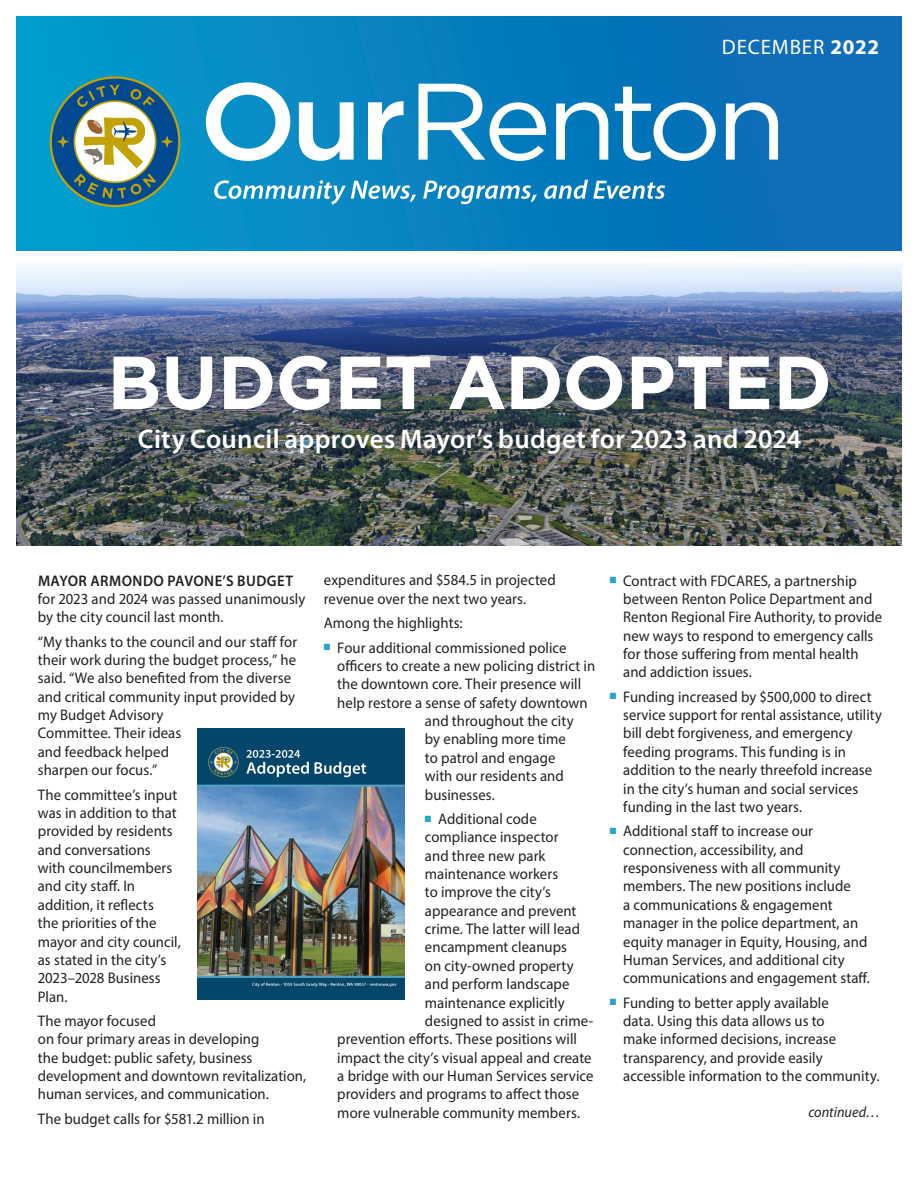
<style>
.page{position:relative;width:918px;height:1188px;background:#fff}
.page>*{position:absolute;margin:0;border:0;box-sizing:border-box;transform-origin:0 0}
.t1{font:700 75px "Gotham";letter-spacing:-.005em;color:#fff}
.t2{font:600 27px "Myriad Pro";letter-spacing:.01em;color:#fff}
.t3{font:21px "Myriad Pro";letter-spacing:.04em;color:#fff}
.t4{font:15.3px/18.3px "Myriad Pro";letter-spacing:.005em;color:#231f20;scale:.96 1}
.t5{font:600 15.3px "Myriad Pro";letter-spacing:.03em;color:#231f20;scale:.96 1}
.t6{font:italic 15px "Myriad Pro";color:#231f20;scale:.95 1}
.s1{font-weight:700}
.s2{color:#23a4d1}
</style>
<div class="page">
<img style="left:16px;top:264px;width:886px;height:281px">
<div style="left:16px;top:16px;width:886px;height:235px;background:linear-gradient(to right,#029ccc,#0c66b3)"></div>
<svg style="left:50px;top:76px;width:130px;height:131px"></svg>
<svg style="left:206px;top:82px;width:572px;height:79px"></svg>
<svg style="left:214px;top:180px;width:451px;height:25px"></svg>
<img style="left:197px;top:728px;width:208px;height:271px">
<h3 class="t3" style="left:722px;top:34px;width:159px">DECEMBER <span class="s1">2022</span></h3>
<h1 class="t1" style="left:107px;top:339px;width:726px">BUDGET ADOPTED</h1>
<h2 class="t2" style="left:138px;top:422px;width:665px">City Council approves Mayor’s budget for 2023 and 2024</h2>
<p class="t5" style="left:38px;top:571px;width:267px">MAYOR ARMONDO PAVONE’S BUDGET</p>
<p class="t4" style="left:38px;top:589px;width:280px">for 2023 and 2024 was passed unanimously by the city council last month.</p>
<p class="t4" style="left:38px;top:632px;width:272px">“My thanks to the council and our staff for their work during the budget process,” he said. “We also benefited from the diverse and critical community input provided by my Budget Advisory<br>Committee. Their ideas<br>and feedback helped<br>sharpen our focus.”</p>
<p class="t4" style="left:38px;top:785px;width:150px">The committee’s input was in addition to that provided by residents and conversations with councilmembers and city staff. In addition, it reflects<br>the priorities of the mayor and city council, as stated in the city’s<br>2023–2028 Business<br>Plan.</p>
<p class="t4" style="left:38px;top:1011px;width:281px">The mayor focused<br>on four primary areas in developing<br>the budget: public safety, business development and downtown revitalization, human services, and communication.</p>
<p class="t4" style="left:38px;top:1109px;width:238px">The budget calls for $581.2 million in</p>
<p class="t4" style="left:324px;top:571px;width:243px">expenditures and $584.5 in projected revenue over the next two years.</p>
<p class="t4" style="left:324px;top:614px;width:146px">Among the highlights:</p>
<p class="t4" style="left:324px;top:638px;width:254px"><span class="s2">■</span> Four additional commissioned police</p>
<p class="t4" style="left:337px;top:656px;width:270px">officers to create a new policing district in</p>
<p class="t4" style="left:337px;top:675px;width:256px">the downtown core. Their presence will</p>
<p class="t4" style="left:337px;top:693px;width:262px">help restore a sense of safety downtown</p>
<p class="t4" style="left:425px;top:712px;width:156px">and throughout the city</p>
<p class="t4" style="left:425px;top:730px;width:148px">by enabling more time</p>
<p class="t4" style="left:425px;top:748px;width:137px">to patrol and engage</p>
<p class="t4" style="left:425px;top:767px;width:146px">with our residents and</p>
<p class="t4" style="left:425px;top:785px;width:74px">businesses.</p>
<p class="t4" style="left:425px;top:809px;width:118px"><span class="s2">■</span> Additional code</p>
<p class="t4" style="left:425px;top:828px;width:141px">compliance inspector</p>
<p class="t4" style="left:425px;top:846px;width:127px">and three new park</p>
<p class="t4" style="left:425px;top:864px;width:140px">maintenance workers</p>
<p class="t4" style="left:425px;top:883px;width:133px">to improve the city’s</p>
<p class="t4" style="left:425px;top:901px;width:159px">appearance and prevent</p>
<p class="t4" style="left:425px;top:920px;width:163px">crime. The latter will lead</p>
<p class="t4" style="left:425px;top:938px;width:149px">encampment cleanups</p>
<p class="t4" style="left:425px;top:956px;width:157px">on city-owned property</p>
<p class="t4" style="left:425px;top:975px;width:152px">and perform landscape</p>
<p class="t4" style="left:425px;top:993px;width:147px">maintenance explicitly</p>
<p class="t4" style="left:425px;top:1011px;width:177px">designed to assist in crime-</p>
<p class="t4" style="left:337px;top:1030px;width:251px">prevention efforts. These positions will</p>
<p class="t4" style="left:337px;top:1048px;width:266px">impact the city’s visual appeal and create</p>
<p class="t4" style="left:337px;top:1067px;width:268px">a bridge with our Human Services service</p>
<p class="t4" style="left:337px;top:1085px;width:253px">providers and programs to affect those</p>
<p class="t4" style="left:337px;top:1103px;width:254px">more vulnerable community members.</p>
<p class="t4" style="left:623px;top:571px;width:271px;text-indent:-13px"><span class="s2">■</span> Contract with FDCARES, a partnership between Renton Police Department and Renton Regional Fire Authority, to provide new ways to respond to emergency calls for those suffering from mental health and addiction issues.</p>
<p class="t4" style="left:623px;top:687px;width:271px;text-indent:-13px"><span class="s2">■</span> Funding increased by $500,000 to direct service support for rental assistance, utility bill debt forgiveness, and emergency feeding programs. This funding is in addition to the nearly threefold increase in the city’s human and social services funding in the last two years.</p>
<p class="t4" style="left:623px;top:822px;width:258px;text-indent:-13px"><span class="s2">■</span> Additional staff to increase our connection, accessibility, and responsiveness with all community members. The new positions include<br>a communications &amp; engagement manager in the police department, an equity manager in Equity, Housing, and Human Services, and additional city communications and engagement staff.</p>
<p class="t4" style="left:623px;top:993px;width:268px;text-indent:-13px"><span class="s2">■</span> Funding to better apply available<br>data. Using this data allows us to<br>make informed decisions, increase transparency, and provide easily accessible information to the community.</p>
<p class="t6" style="left:808px;top:1103px;width:77px">continued…</p>
</div>
